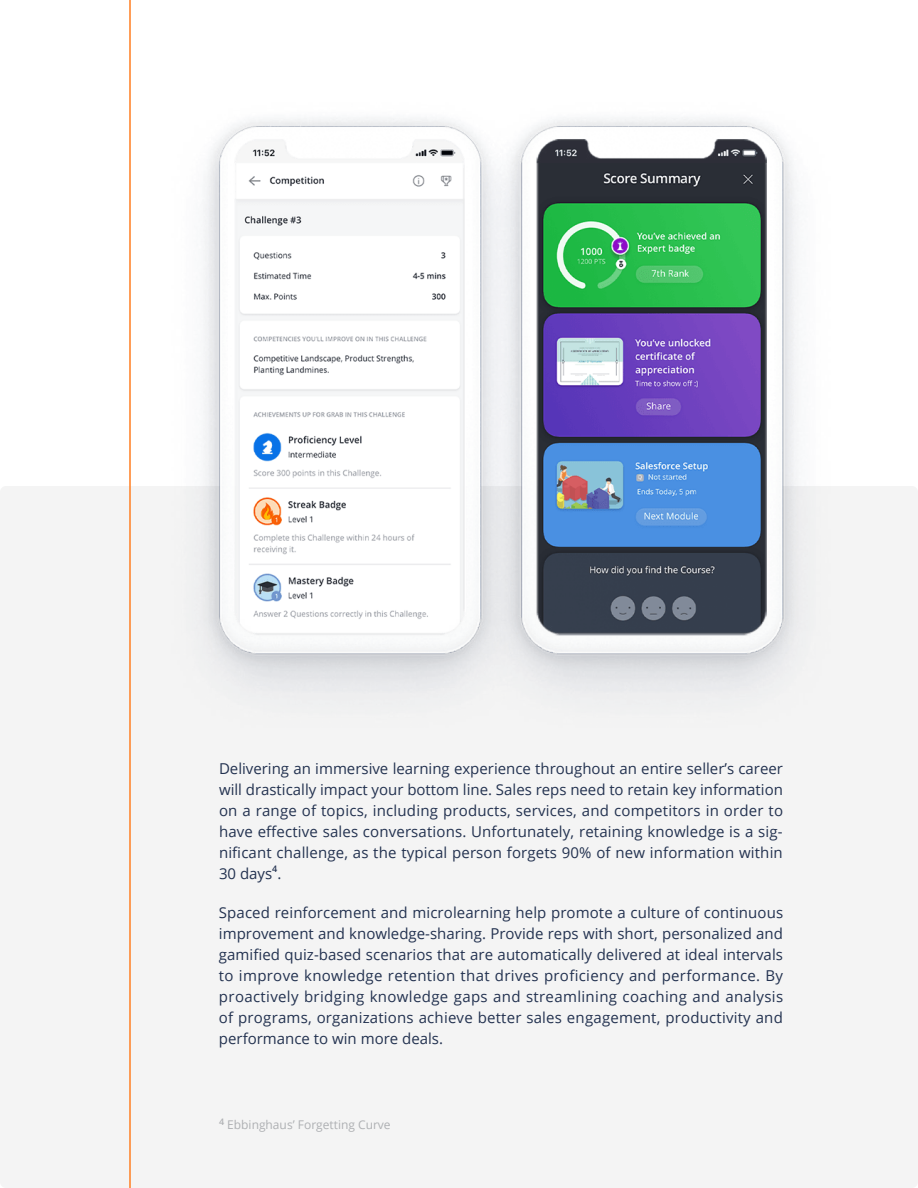
<style>
.page{position:relative;width:918px;height:1188px;background:#fff}
.page>*{position:absolute;margin:0;border:0;box-sizing:border-box;transform-origin:0 0}
.t1{font:15px/21px "Open Sans";letter-spacing:.01em;color:#233250;text-align:justify}
.t2{font:12px "Open Sans";color:#aeb0b3}
.t3{font:600 9px "Open Sans";color:#233250}
</style>
<div class="page">
<div style="left:0;top:486px;width:918px;height:702px;background:#f4f4f4;border-radius:6px"></div>
<img style="left:203px;top:117px;width:596px;height:575px">
<hr style="left:129px;top:0;width:2px;height:1188px;background:#ff7e21">
<p class="t1" style="left:219px;top:758px;width:566px">Delivering an immersive learning experience throughout an entire seller’s career will drastically impact your bottom line. Sales reps need to retain key information on a range of topics, including products, services, and competitors in order to have effective sales conversations. Unfortunately, retaining knowledge is a sig&shy;nificant challenge, as the typical person forgets 90% of new information within 30 days .</p>
<p class="t3" style="left:272px;top:862px;width:7px">4</p>
<p class="t1" style="left:219px;top:902px;width:566px">Spaced reinforcement and microlearning help promote a culture of continuous improvement and knowledge-sharing. Provide reps with short, personalized and gamified quiz-based scenarios that are automatically delivered at ideal intervals to improve knowledge retention that drives proficiency and performance. By proactively bridging knowledge gaps and streamlining coaching and analysis of programs, organizations achieve better sales engagement, productivity and performance to win more deals.</p>
<p class="t2" style="left:219px;top:1117px;width:173px"><sup>4</sup> Ebbinghaus’ Forgetting Curve</p>
</div>
